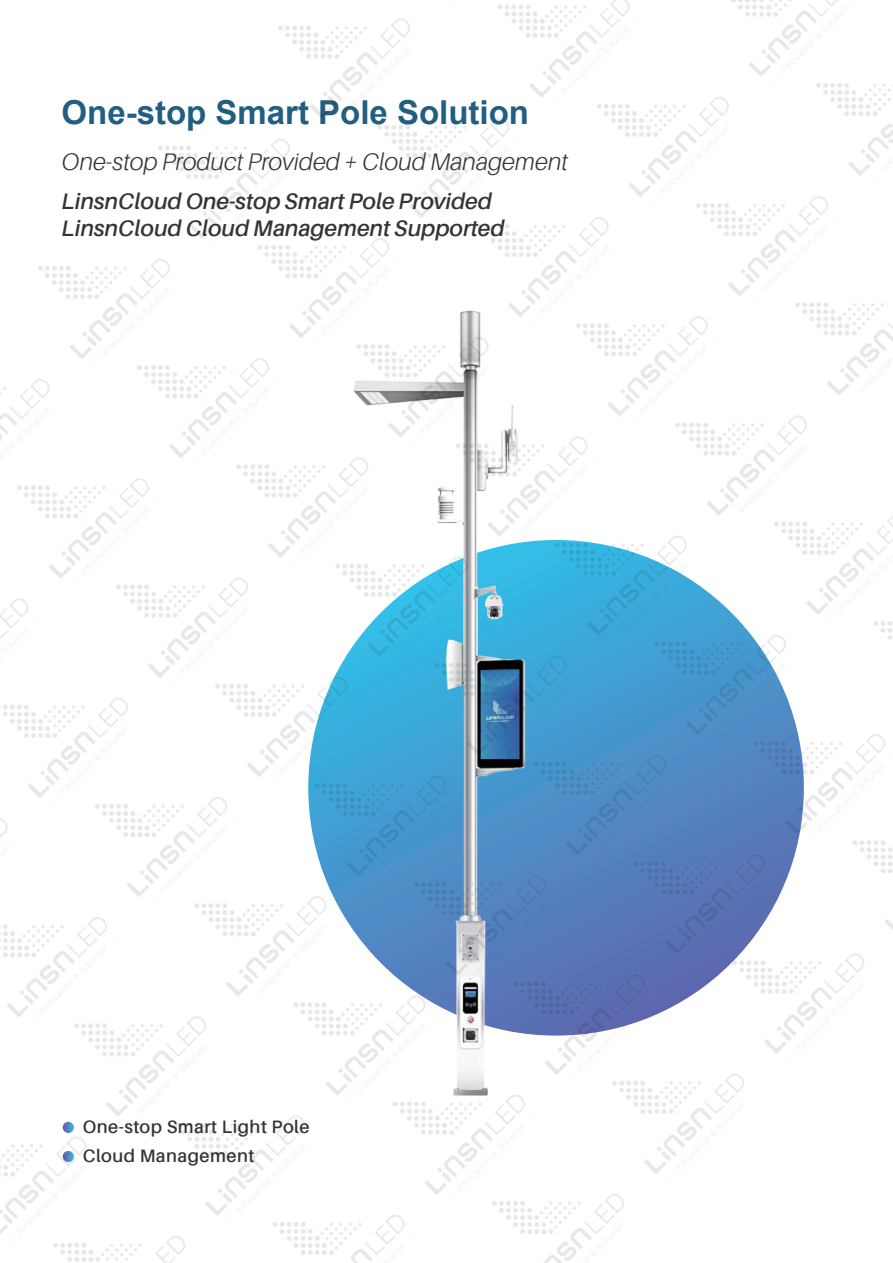
<style>
.page{position:relative;width:893px;height:1263px;background:#fff}
.page>*{position:absolute;margin:0;border:0;box-sizing:border-box;transform-origin:0 0}
.t1{font:700 33px "Arial";color:#225e82}
.t2{font:italic 300 24px "Aileron";color:#343434}
.t3{font:italic 600 22.5px/27px "Aileron";color:#343434}
.t4{font:600 18px/29.1px "Aileron";letter-spacing:.025em;color:#343434}
</style>
<div class="page">
<svg style="left:308px;top:540px;width:496px;height:495px;background:#4f85c2"></svg>
<img style="left:344px;top:550px;width:184px;height:481px">
<img style="left:705px;top:953px;width:159px;height:101px">
<img style="left:60px;top:1236px;width:125px;height:27px">
<img style="left:0;top:1130px;width:104px;height:120px">
<img style="left:0;top:1130px;width:5px;height:21px">
<img style="left:280px;top:1215px;width:125px;height:48px">
<img style="left:180px;top:1115px;width:143px;height:114px">
<img style="left:62px;top:1016px;width:162px;height:114px">
<img style="left:0;top:917px;width:125px;height:114px">
<img style="left:0;top:818px;width:26px;height:114px">
<img style="left:499px;top:1194px;width:125px;height:69px">
<img style="left:400px;top:1031px;width:143px;height:177px">
<img style="left:301px;top:932px;width:143px;height:177px">
<img style="left:201px;top:890px;width:143px;height:120px">
<img style="left:102px;top:797px;width:143px;height:114px">
<img style="left:3px;top:698px;width:143px;height:114px">
<img style="left:0;top:598px;width:47px;height:114px">
<img style="left:619px;top:1010px;width:143px;height:164px">
<img style="left:486px;top:911px;width:177px;height:177px">
<img style="left:386px;top:812px;width:178px;height:177px">
<img style="left:308px;top:713px;width:157px;height:177px">
<img style="left:222px;top:670px;width:143px;height:121px">
<img style="left:123px;top:577px;width:143px;height:114px">
<img style="left:24px;top:478px;width:143px;height:114px">
<img style="left:0;top:379px;width:68px;height:114px">
<img style="left:606px;top:791px;width:177px;height:177px">
<img style="left:507px;top:692px;width:177px;height:177px">
<img style="left:407px;top:592px;width:178px;height:178px">
<img style="left:338px;top:550px;width:147px;height:120px">
<img style="left:243px;top:457px;width:143px;height:114px">
<img style="left:144px;top:358px;width:143px;height:114px">
<img style="left:38px;top:259px;width:150px;height:114px">
<img style="left:860px;top:848px;width:33px;height:82px">
<img style="left:726px;top:734px;width:164px;height:114px">
<img style="left:627px;top:590px;width:177px;height:159px">
<img style="left:528px;top:536px;width:177px;height:113px">
<img style="left:437px;top:404px;width:169px;height:146px">
<img style="left:353px;top:331px;width:153px;height:120px">
<img style="left:264px;top:238px;width:143px;height:114px">
<img style="left:158px;top:139px;width:150px;height:114px">
<img style="left:747px;top:516px;width:146px;height:113px">
<img style="left:682px;top:415px;width:143px;height:114px">
<img style="left:549px;top:316px;width:177px;height:114px">
<img style="left:460px;top:217px;width:167px;height:114px">
<img style="left:384px;top:118px;width:143px;height:114px">
<img style="left:278px;top:18px;width:150px;height:114px">
<img style="left:802px;top:303px;width:91px;height:92px">
<img style="left:703px;top:196px;width:143px;height:114px">
<img style="left:604px;top:97px;width:143px;height:114px">
<img style="left:505px;top:0;width:143px;height:112px">
<img style="left:497px;top:0;width:51px;height:12px">
<img style="left:823px;top:84px;width:70px;height:92px">
<img style="left:731px;top:0;width:136px;height:91px">
<h1 class="t1" style="left:62px;top:89px;width:469px">One-stop Smart Pole Solution</h1>
<p class="t2" style="left:62px;top:149px;width:508px">One-stop Product Provided + Cloud Management</p>
<p class="t3" style="left:62px;top:187px;width:445px">LinsnCloud One-stop Smart Pole Provided<br>LinsnCloud Cloud Management Supported</p>
<p class="t4" style="left:83px;top:1112px;width:228px">One-stop Smart Light Pole<br>Cloud Management</p>
</div>
